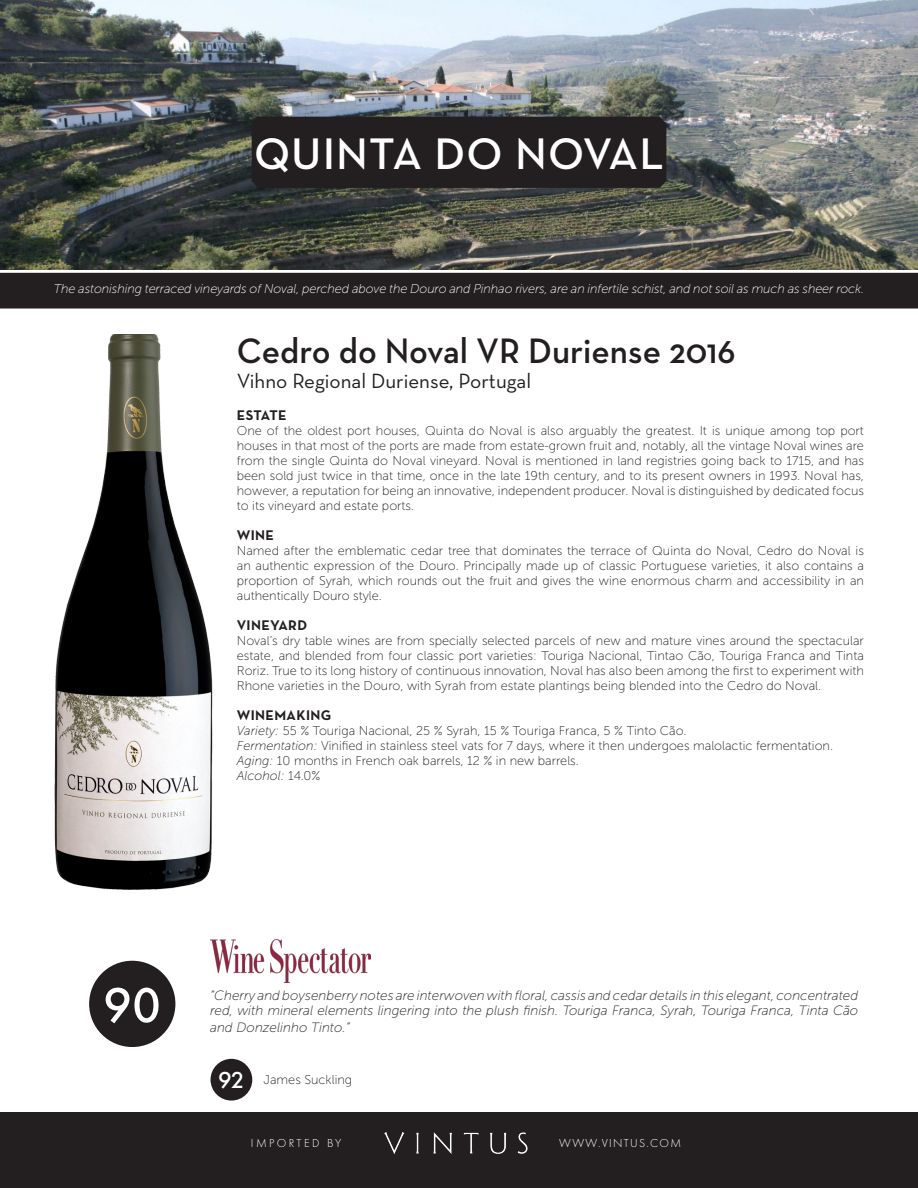
<style>
.page{position:relative;width:918px;height:1188px;background:#fff}
.page>*{position:absolute;margin:0;border:0;box-sizing:border-box;transform-origin:0 0}
.t1{font:500 51px "Futura PT";color:#fff}
.t2{font:600 45px "Neutraface Text";letter-spacing:.025em;color:#fff}
.t3{font:600 36px "Neutraface Text";color:#231f20}
.t4{font:500 24px "Futura PT";color:#fff}
.t5{font:21px "Neutraface Text";color:#231f20}
.t6{font:700 14.25px "Neutraface Text";letter-spacing:.025em;color:#231f20}
.t7{font:italic 13.5px/15px "Museo Sans 100";color:#231f20}
.t8{font:12.75px/15px "Museo Sans 100";color:#231f20;text-align:justify}
.t9{font:italic 12.75px "Museo Sans 100";letter-spacing:-.01em;color:#fff}
.t10{font:italic 12.75px "Museo Sans 100";color:#231f20}
.t11{font:300 12px "Futura PT";letter-spacing:.11em;color:#fff}
.t12{font:300 12px "Futura PT";letter-spacing:.2em;color:#fff}
.s1{font-style:italic}
.s2{font-style:normal}
</style>
<div class="page">
<div style="left:89px;top:961px;width:86px;height:86px;background:#231f20;border-radius:50%"></div>
<div style="left:211px;top:1059px;width:41px;height:42px;background:#231f20;border-radius:50%"></div>
<img style="left:211px;top:939px;width:160px;height:43px">
<img style="left:0;top:0;width:918px;height:270px">
<div style="left:1px;top:274px;width:916px;height:34px;background:#231f20"></div>
<div style="left:0;top:273px;width:918px;height:36px;border:2px solid #231f20"></div>
<div style="left:252px;top:117px;width:414px;height:71px;background:#231f20"></div>
<div style="left:0;top:1112px;width:918px;height:76px;background:#231f20"></div>
<img style="left:54px;top:334px;width:159px;height:556px">
<img style="left:380px;top:1125px;width:152px;height:35px">
<p class="t2" style="left:254px;top:126px;width:411px">QUINTA DO NOVAL</p>
<p class="t9" style="left:54px;top:282px;width:812px">The astonishing terraced vineyards of Noval, perched above the Douro and Pinhao rivers, are an infertile schist, and not soil as much as sheer rock.</p>
<p class="t3" style="left:237px;top:328px;width:500px">Cedro do Noval VR Duriense 2016</p>
<p class="t5" style="left:237px;top:367px;width:296px">Vihno Regional Duriense, Portugal</p>
<p class="t6" style="left:237px;top:406px;width:51px">ESTATE</p>
<p class="t8" style="left:237px;top:423px;width:629px">One of the oldest port houses, Quinta do Noval is also arguably the greatest. It is unique among top port houses in that most of the ports are made from estate-grown fruit and, notably, all the vintage Noval wines are from the single Quinta do Noval vineyard. Noval is mentioned in land registries going back to 1715, and has been sold just twice in that time, once in the late 19th century, and to its present owners in 1993. Noval has, however, a reputation for being an innovative, independent producer. Noval is distinguished by dedicated focus to its vineyard and estate ports.</p>
<p class="t6" style="left:237px;top:526px;width:39px">WINE</p>
<p class="t8" style="left:237px;top:543px;width:629px">Named after the emblematic cedar tree that dominates the terrace of Quinta do Noval, Cedro do Noval is an authentic expression of the Douro. Principally made up of classic Portuguese varieties, it also contains a proportion of Syrah, which rounds out the fruit and gives the wine enormous charm and accessibility in an authentically Douro style.</p>
<p class="t6" style="left:237px;top:616px;width:72px">VINEYARD</p>
<p class="t8" style="left:237px;top:633px;width:629px">Noval’s dry table wines are from specially selected parcels of new and mature vines around the spectacular estate, and blended from four classic port varieties: Touriga Nacional, Tintao Cão, Touriga Franca and Tinta Roriz. True to its long history of continuous innovation, Noval has also been among the first to experiment with Rhone varieties in the Douro, with Syrah from estate plantings being blended into the Cedro do Noval.</p>
<p class="t6" style="left:237px;top:706px;width:96px">WINEMAKING</p>
<p class="t8" style="left:237px;top:723px;width:451px"><span class="s1">Variety:</span> 55 % Touriga Nacional, 25 % Syrah, 15 % Touriga Franca, 5 % Tinto Cão.</p>
<p class="t8" style="left:237px;top:738px;width:598px"><span class="s1">Fermentation:</span> Vinified in stainless steel vats for 7 days, where it then undergoes malolactic fermentation.</p>
<p class="t8" style="left:237px;top:753px;width:344px"><span class="s1">Aging:</span> 10 months in French oak barrels, 12 % in new barrels.</p>
<p class="t10" style="left:237px;top:769px;width:85px">Alcohol: <span class="s2">14.0%</span></p>
<p class="t1" style="left:103px;top:974px;width:59px">90</p>
<p class="t7" style="left:210px;top:988px;width:650px">“Cherry and boysenberry notes are interwoven with floral, cassis and cedar details in this elegant, concentrated red, with mineral elements lingering into the plush finish. Touriga Franca, Syrah, Touriga Franca, Tinta Cão</p>
<p class="t7" style="left:210px;top:1020px;width:141px">and Donzelinho Tinto.”</p>
<p class="t4" style="left:218px;top:1066px;width:28px">92</p>
<p class="t8" style="left:263px;top:1073px;width:90px">James Suckling</p>
<p class="t12" style="left:251px;top:1137px;width:92px">IMPORTED BY</p>
<p class="t11" style="left:559px;top:1137px;width:123px">WWW.VINTUS.COM</p>
</div>
